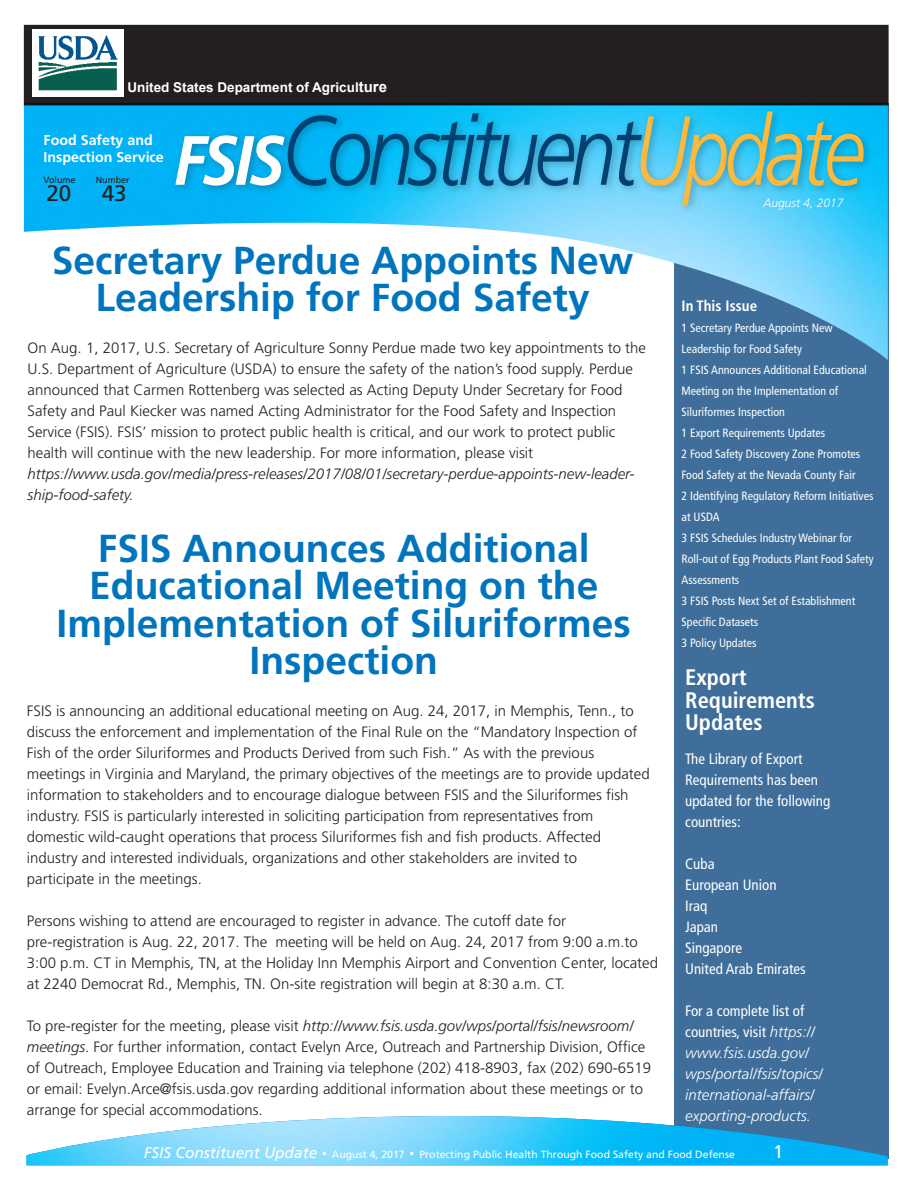
<style>
.page{position:relative;width:918px;height:1188px;background:#fff}
.page>*{position:absolute;margin:0;border:0;box-sizing:border-box;transform-origin:0 0}
.t1{font:italic 300 97.8px "Frutiger LT Std";letter-spacing:-.06em;color:#004171;scale:.84 1}
.t2{font:700 39px/37.5px "Frutiger LT Std";color:#0075bd;text-align:center}
.t3{font:27.45px "Frutiger LT Std";color:#fff}
.t4{font:700 condensed 22.5px/22.5px "Frutiger LT Std";color:#fff}
.t5{font:22.5px "Frutiger LT Std";color:#231f20}
.t6{font:18.45px "Frutiger LT Std";color:#fff}
.t7{font:italic 15.45px "Frutiger LT Std";color:#fff}
.t8{font:300 15px/21px "Frutiger LT Std";color:#231f20}
.t9{font:condensed 15px/21px "Frutiger LT Std";color:#fff}
.t10{font:italic 300 15px/21px "Frutiger LT Std";color:#231f20}
.t11{font:italic 300 15px "Frutiger LT Std";color:#fff}
.t12{font:700 condensed 15px "Frutiger LT Std";color:#fff}
.t13{font:700 14.25px/17.1px "Frutiger LT Std";color:#fff}
.t14{font:700 13.5px "Arial";color:#fff}
.t15{font:condensed 12px/21px "Frutiger LT Std";color:#fff}
.t16{font:italic 300 12px "Frutiger LT Std";color:#fff}
.t17{font:10.5px "Frutiger LT Std";color:#fff}
.t18{font:9px "Frutiger LT Std";color:#231f20}
.s1{font-size:15px}
.s2{font-weight:700;font-size:69.6px;color:#fff}
.s3{color:#fdb93b}
.s4{font-style:italic}
.s5{font-weight:300;font-style:italic;font-stretch:normal}
</style>
<div class="page">
<div style="left:675px;top:103px;width:214px;height:1055px;background:#3e6e99"></div>
<img style="left:24px;top:106px;width:864px;height:254px">
<div style="left:23px;top:24px;width:866px;height:82px;background:#231f20"></div>
<div style="left:171px;top:106px;width:702px;height:109px;background:#231f20;opacity:.3"></div>
<img style="left:32px;top:29px;width:91px;height:67px">
<img style="left:27px;top:1116px;width:861px;height:49px">
<p class="t14" style="left:127px;top:78px;width:261px">United States Department of Agricul<span class="s1">ture</span></p>
<p class="t13" style="left:44px;top:132px;width:122px">Food Safety and<br>Inspection Service</p>
<p class="t18" style="left:44px;top:175px;width:34px">Volume</p>
<p class="t5" style="left:46px;top:180px;width:27px">20</p>
<p class="t18" style="left:96px;top:175px;width:36px">Number</p>
<p class="t5" style="left:102px;top:180px;width:27px">43</p>
<p class="t1" style="left:173px;top:95px;width:825px"><span class="s2">FSIS</span>Constituent<span class="s3">Update</span></p>
<p class="t16" style="left:764px;top:196px;width:82px">August 4, 2017</p>
<p class="t2" style="left:52px;top:242px;width:583px">Secretary Perdue Appoints New<br>Leadership for Food Safety</p>
<p class="t8" style="left:28px;top:338px;width:620px">On Aug. 1, 2017, U.S. Secretary of Agriculture Sonny Perdue made two key appointments to the<br>U.S. Department of Agriculture (USDA) to ensure the safety of the nation’s food supply. Perdue</p>
<p class="t8" style="left:28px;top:380px;width:596px">announced that Carmen Rottenberg was selected as Acting Deputy Under Secretary for Food<br>Safety and Paul Kiecker was named Acting Administrator for the Food Safety and Inspection</p>
<p class="t8" style="left:28px;top:422px;width:589px">Service (FSIS). FSIS’ mission to protect public health is critical, and our work to protect public health will continue with the new leadership. For more information, please visit</p>
<p class="t10" style="left:28px;top:464px;width:608px">https://www.usda.gov/media/press-releases/2017/08/01/secretary-perdue-appoints-new-leader&shy;ship-food-safety.</p>
<p class="t2" style="left:98px;top:530px;width:493px">FSIS Announces Additional</p>
<p class="t2" style="left:89px;top:567px;width:511px">Educational Meeting on the</p>
<p class="t2" style="left:57px;top:605px;width:576px">Implementation of Siluriformes</p>
<p class="t2" style="left:250px;top:642px;width:190px">Inspection</p>
<p class="t8" style="left:27px;top:701px;width:608px">FSIS is announcing an additional educational meeting on Aug. 24, 2017, in Memphis, Tenn., to</p>
<p class="t8" style="left:27px;top:722px;width:612px">discuss the enforcement and implementation of the Final Rule on the “Mandatory Inspection of<br>Fish of the order Siluriformes and Products Derived from such Fish.” As with the previous</p>
<p class="t8" style="left:27px;top:764px;width:624px">meetings in Virginia and Maryland, the primary objectives of the meetings are to provide updated information to stakeholders and to encourage dialogue between FSIS and the Siluriformes fish industry. FSIS is particularly interested in soliciting participation from representatives from</p>
<p class="t8" style="left:27px;top:827px;width:576px">domestic wild-caught operations that process Siluriformes fish and fish products. Affected</p>
<p class="t8" style="left:27px;top:848px;width:552px">industry and interested individuals, organizations and other stakeholders are invited to</p>
<p class="t8" style="left:27px;top:869px;width:177px">participate in the meetings.</p>
<p class="t8" style="left:27px;top:911px;width:541px">Persons wishing to attend are encouraged to register in advance. The cutoff date for</p>
<p class="t8" style="left:27px;top:932px;width:633px">pre-registration is Aug. 22, 2017. The meeting will be held on Aug. 24, 2017 from 9:00 a.m.to<br>3:00 p.m. CT in Memphis, TN, at the Holiday Inn Memphis Airport and Convention Center, located at 2240 Democrat Rd., Memphis, TN. On-site registration will begin at 8:30 a.m. CT.</p>
<p class="t8" style="left:27px;top:1016px;width:626px">To pre-register for the meeting, please visit <span class="s4">http://www.fsis.usda.gov/wps/portal/fsis/newsroom/ meetings</span>. For further information, contact Evelyn Arce, Outreach and Partnership Division, Office of Outreach, Employee Education and Training via telephone (202) 418-8903, fax (202) 690-6519 or email: Evelyn.Arce@fsis.usda.gov regarding additional information about these meetings or to arrange for special accommodations.</p>
<p class="t12" style="left:682px;top:297px;width:77px">In This Issue</p>
<p class="t15" style="left:682px;top:317px;width:153px">1 Secretary Perdue Appoints New</p>
<p class="t15" style="left:682px;top:338px;width:122px">Leadership for Food Safety</p>
<p class="t15" style="left:682px;top:359px;width:187px">1 FSIS Announces Additional Educational<br>Meeting on the Implementation of</p>
<p class="t15" style="left:682px;top:401px;width:105px">Siluriformes Inspection</p>
<p class="t15" style="left:682px;top:422px;width:145px">1 Export Requirements Updates</p>
<p class="t15" style="left:682px;top:443px;width:180px">2 Food Safety Discovery Zone Promotes<br>Food Safety at the Nevada County Fair</p>
<p class="t15" style="left:682px;top:485px;width:193px">2 Identifying Regulatory Reform Initiatives at USDA</p>
<p class="t15" style="left:682px;top:527px;width:194px">3 FSIS Schedules Industry Webinar for<br>Roll-out of Egg Products Plant Food Safety<br>Assessments</p>
<p class="t15" style="left:682px;top:590px;width:175px">3 FSIS Posts Next Set of Establishment<br>Specific Datasets</p>
<p class="t15" style="left:682px;top:632px;width:77px">3 Policy Updates</p>
<p class="t4" style="left:685px;top:666px;width:131px">Export<br>Requirements<br>Updates</p>
<p class="t9" style="left:685px;top:749px;width:147px">The Library of Export<br>Requirements has been updated for the following countries:</p>
<p class="t9" style="left:685px;top:854px;width:31px">Cuba</p>
<p class="t9" style="left:685px;top:875px;width:93px">European Union</p>
<p class="t9" style="left:685px;top:896px;width:24px">Iraq</p>
<p class="t9" style="left:685px;top:917px;width:34px">Japan</p>
<p class="t9" style="left:685px;top:938px;width:58px">Singapore</p>
<p class="t9" style="left:685px;top:959px;width:122px">United Arab Emirates</p>
<p class="t9" style="left:685px;top:1001px;width:121px">For a complete list of</p>
<p class="t9" style="left:685px;top:1022px;width:131px">countries, visit <span class="s5">https://</span></p>
<p class="t11" style="left:685px;top:1044px;width:125px">www.fsis.usda.gov/</p>
<p class="t11" style="left:685px;top:1065px;width:139px">wps/portal/fsis/topics/</p>
<p class="t11" style="left:685px;top:1086px;width:131px">international-affairs/</p>
<p class="t11" style="left:685px;top:1107px;width:127px">exporting-products.</p>
<p class="t7" style="left:144px;top:1144px;width:186px">FSIS Constituent Update <sup>.</sup></p>
<p class="t17" style="left:332px;top:1148px;width:74px">August 4, 2017</p>
<p class="t3" style="left:408px;top:1130px;width:9px">.</p>
<p class="t17" style="left:419px;top:1148px;width:317px">Protecting Public Health Through Food Safety and Food Defense</p>
<p class="t6" style="left:773px;top:1141px;width:12px">1</p>
</div>
